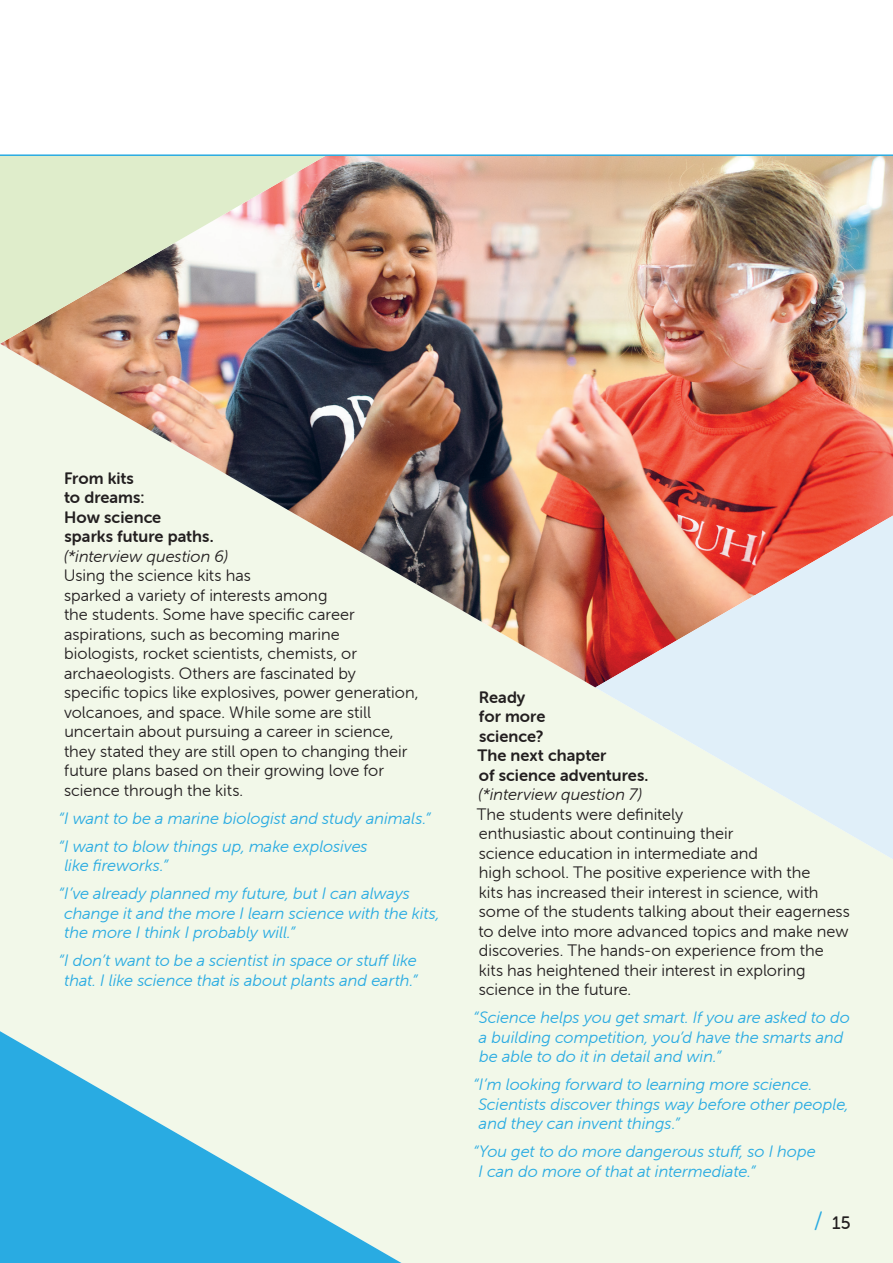
<style>
.page{position:relative;width:893px;height:1263px;background:#fff}
.page>*{position:absolute;margin:0;border:0;box-sizing:border-box;transform-origin:0 0}
.t1{font:18px "Museo Sans Rounded 500";color:#231f20}
.t2{font:16.5px/19.5px "Museo Sans Rounded 300";color:#231f20}
.t3{font:italic 16.5px/19.5px "Museo Sans Rounded 300";color:#29abe2}
.t4{font:16.5px/19.5px "Museo Sans Rounded 700";color:#231f20}
.t5{font:italic 16.5px "Museo Sans Rounded 300";color:#231f20}
.s1{font-family:"Museo Sans Rounded 300";font-size:24px;color:#29abe2}
</style>
<div class="page">
<div style="left:0;top:687px;width:893px;height:576px;background:#f2f8e9"></div>
<img style="left:0;top:156px;width:893px;height:531px">
<svg style="left:0;top:1031px;width:401px;height:232px;background:#8dd1e5"></svg>
<img style="left:0;top:156px;width:326px;height:188px">
<svg style="left:595px;top:516px;width:298px;height:343px;background:#e3cdca"></svg>
<hr style="left:0;top:154px;width:893px;height:2px;background:#29abe2">
<p class="t4" style="left:64px;top:468px;width:151px">From kits<br>to dreams:<br>How science sparks future paths.</p>
<p class="t5" style="left:64px;top:547px;width:166px">(*interview question 6)</p>
<p class="t2" style="left:64px;top:566px;width:356px">Using the science kits has<br>sparked a variety of interests among<br>the students. Some have specific career aspirations, such as becoming marine<br>biologists, rocket scientists, chemists, or archaeologists. Others are fascinated by<br>specific topics like explosives, power generation, volcanoes, and space. While some are still uncertain about pursuing a career in science, they stated they are still open to changing their future plans based on their growing love for science through the kits.</p>
<p class="t3" style="left:58px;top:804px;width:374px;line-height:28px">“I want to be a marine biologist and study animals.” “I want to blow things up, make explosives</p>
<p class="t3" style="left:58px;top:852px;width:353px;line-height:28px;text-indent:6px">like fireworks.”<br>“I’ve already planned my future, but I can always</p>
<p class="t3" style="left:64px;top:903px;width:377px">change it and the more I learn science with the kits, the more I think I probably will.”</p>
<p class="t3" style="left:58px;top:951px;width:361px;text-align:center">“I don’t want to be a scientist in space or stuff like that. I like science that is about plants and earth.”</p>
<p class="t4" style="left:477px;top:687px;width:173px">Ready<br>for more<br>science?<br>The next chapter<br>of science adventures.</p>
<p class="t5" style="left:479px;top:785px;width:165px">(*interview question 7)</p>
<p class="t2" style="left:477px;top:804px;width:375px">The students were definitely<br>enthusiastic about continuing their<br>science education in intermediate and<br>high school. The positive experience with the<br>kits has increased their interest in science, with some of the students talking about their eagerness to delve into more advanced topics and make new discoveries. The hands-on experience from the kits has heightened their interest in exploring science in the future.</p>
<p class="t3" style="left:479px;top:1008px;width:372px;text-indent:-6px">“Science helps you get smart. If you are asked to do a building competition, you’d have the smarts and be able to do it in detail and win.”</p>
<p class="t3" style="left:478px;top:1075px;width:372px;text-indent:-5px">“I’m looking forward to learning more science.<br>Scientists discover things way before other people, and they can invent things.”</p>
<p class="t3" style="left:478px;top:1142px;width:339px;text-indent:-5px">“You get to do more dangerous stuff, so I hope<br>I can do more of that at intermediate.”</p>
<p class="t1" style="left:814px;top:1213px;width:38px"><span class="s1">/</span> 15</p>
</div>
